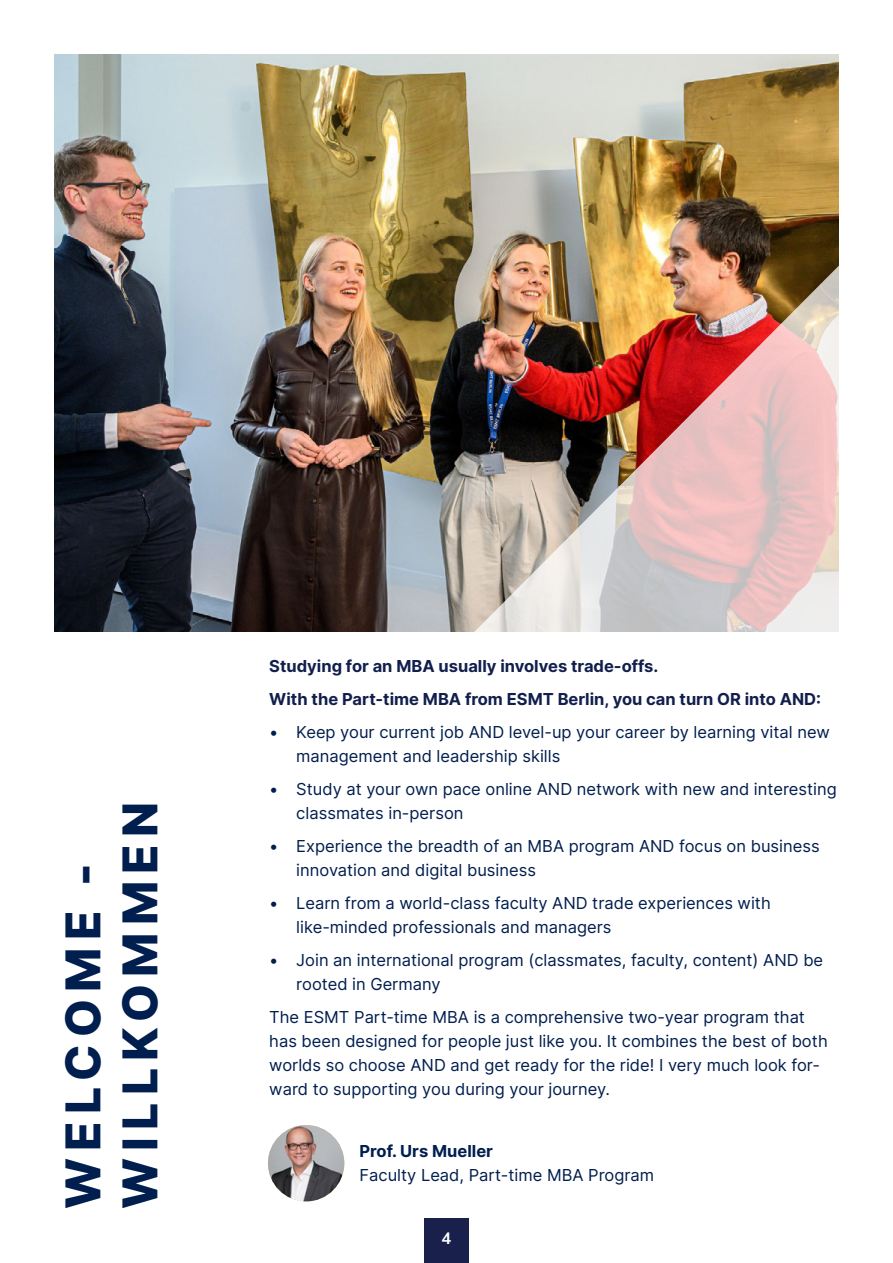
<style>
.page{position:relative;width:893px;height:1263px;background:#fff}
.page>*{position:absolute;margin:0;border:0;box-sizing:border-box;transform-origin:0 0}
.t1{font:800 48px/57px "Inter";letter-spacing:.15em;color:#001e4e}
.t2{font:16.5px/24px "Inter";color:#001e4e}
.t3{font:700 16.5px/33px "Inter";color:#121f4d}
.t4{font:700 16.5px "Inter";color:#001e4e}
.t5{font:700 16.5px "Nunito Sans";color:#fff}
</style>
<div class="page">
<div style="left:424px;top:1218px;width:45px;height:45px;background:#19204c"></div>
<img style="left:54px;top:54px;width:785px;height:577px">
<img style="left:473px;top:264px;width:366px;height:368px">
<img style="left:268px;top:1125px;width:76px;height:76px;border-radius:38px">
<h1 class="t1" style="left:53px;top:1209px;width:408px;rotate:-90deg">WELCOME -<br>WILLKOMMEN</h1>
<p class="t3" style="left:269px;top:649px;width:553px">Studying for an MBA usually involves trade-offs.<br>With the Part-time MBA from ESMT Berlin, you can turn OR into AND:</p>
<p class="t2" style="left:296px;top:719px;width:535px;text-indent:-27px">• Keep your current job AND level-up your career by learning vital new management and leadership skills</p>
<p class="t2" style="left:296px;top:776px;width:542px;text-indent:-27px">• Study at your own pace online AND network with new and interesting classmates in-person</p>
<p class="t2" style="left:296px;top:833px;width:525px;text-indent:-27px">• Experience the breadth of an MBA program AND focus on business innovation and digital business</p>
<p class="t2" style="left:296px;top:890px;width:476px;text-indent:-27px">• Learn from a world-class faculty AND trade experiences with like-minded professionals and managers</p>
<p class="t2" style="left:296px;top:947px;width:528px;text-indent:-27px">• Join an international program (classmates, faculty, content) AND be rooted in Germany</p>
<p class="t2" style="left:269px;top:1004px;width:560px">The ESMT Part-time MBA is a comprehensive two-year program that has been designed for people just like you. It combines the best of both worlds so choose AND and get ready for the ride! I very much look for&shy;ward to supporting you during your journey.</p>
<p class="t4" style="left:359px;top:1138px;width:135px">Prof. Urs Mueller</p>
<p class="t2" style="left:359px;top:1162px;width:296px">Faculty Lead, Part-time MBA Program</p>
<p class="t5" style="left:442px;top:1226px;width:11px">4</p>
</div>
